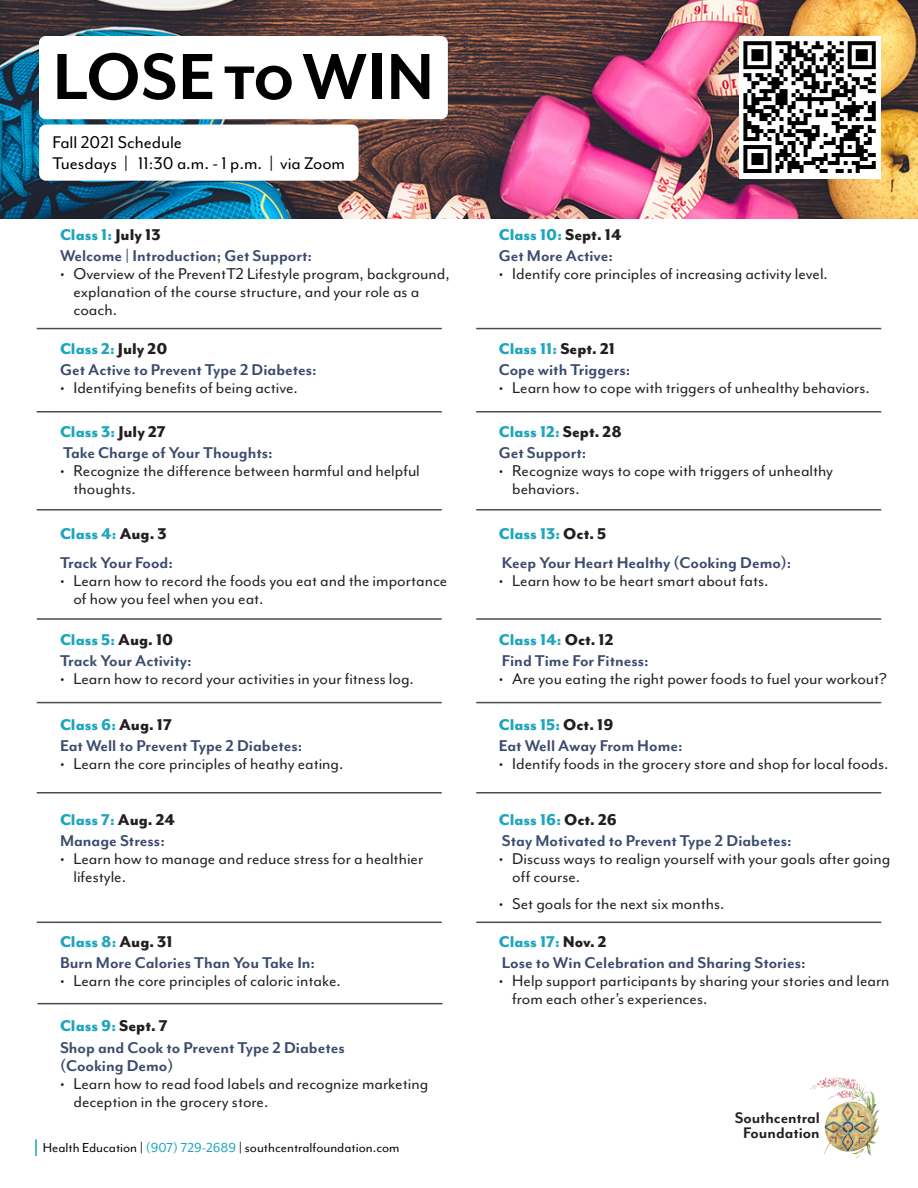
<style>
.page{position:relative;width:918px;height:1188px;background:#fff}
.page>*{position:absolute;margin:0;border:0;box-sizing:border-box;transform-origin:0 0}
.t1{font:700 75px "Mr Eaves Mod OT";color:#000}
.t2{font:19.5px/21px "Mr Eaves Mod OT";color:#000}
.t3{font:18px/18px "Mr Eaves Mod OT";color:#231f20}
.Date{font:700 18px "Mr Eaves Mod OT";color:#3b4c6d}
.Class{font:800 18px "Mr Eaves Mod OT";color:#1da6bc}
.t4{font:700 17.7px/14.9px "Mr Eaves Mod OT";letter-spacing:-.005em;color:#231f20;text-align:center}
.t5{font:15px "Mr Eaves Mod OT";color:#0e0607}
.s1{color:#231f20}
.s2{color:#1da6bc}
</style>
<div class="page">
<img style="left:0;top:0;width:918px;height:218px">
<div style="left:39px;top:36px;width:409px;height:83px;background:#fff;border-radius:7px"></div>
<svg style="left:35px;top:1139px;width:2px;height:17px"></svg>
<hr style="left:37px;top:328px;width:405px;height:1px;background:#4b4c4d">
<hr style="left:476px;top:328px;width:405px;height:1px;background:#4b4c4d">
<hr style="left:37px;top:411px;width:405px;height:1px;background:#4b4c4d">
<hr style="left:476px;top:411px;width:405px;height:1px;background:#4b4c4d">
<hr style="left:37px;top:509px;width:405px;height:2px;background:#4b4c4d">
<hr style="left:476px;top:509px;width:405px;height:2px;background:#4b4c4d">
<hr style="left:37px;top:618px;width:405px;height:2px;background:#4b4c4d">
<hr style="left:476px;top:618px;width:405px;height:2px;background:#4b4c4d">
<hr style="left:37px;top:702px;width:405px;height:1px;background:#4b4c4d">
<hr style="left:476px;top:702px;width:405px;height:1px;background:#4b4c4d">
<hr style="left:37px;top:792px;width:405px;height:2px;background:#4b4c4d">
<hr style="left:476px;top:792px;width:405px;height:2px;background:#4b4c4d">
<hr style="left:37px;top:922px;width:405px;height:1px;background:#4b4c4d">
<hr style="left:476px;top:922px;width:405px;height:1px;background:#4b4c4d">
<hr style="left:38px;top:1003px;width:404px;height:1px;background:#4b4c4d">
<svg style="left:826px;top:1076px;width:11px;height:10px"></svg>
<div style="left:39px;top:125px;width:320px;height:56px;background:#fff;border-radius:7px"></div>
<img style="left:739px;top:36px;width:141px;height:143px">
<p class="t1" style="left:52px;top:34px;width:383px">LOSEtoWIN</p>
<p class="t2" style="left:53px;top:131px;width:294px">Fall 2021 Schedule<br>Tuesdays | 11:30 a.m. - 1 p.m. | via Zoom</p>
<p class="Class" style="left:60px;top:224px;width:102px">Class 1: <span class="s1">July 13</span></p>
<p class="Class" style="left:499px;top:224px;width:125px">Class 10: <span class="s1">Sept. 14</span></p>
<p class="Date" style="left:60px;top:246px;width:254px">Welcome | Introduction; Get Support:</p>
<p class="t3" style="left:74px;top:265px;width:378px;text-indent:-14px">• Overview of the PreventT2 Lifestyle program, background, explanation of the course structure, and your role as a coach.</p>
<p class="Date" style="left:499px;top:246px;width:116px">Get More Active:</p>
<p class="t3" style="left:499px;top:265px;width:331px">• Identify core principles of increasing activity level.</p>
<p class="Class" style="left:60px;top:338px;width:109px">Class 2: <span class="s1">July 20</span></p>
<p class="Class" style="left:499px;top:338px;width:118px">Class 11: <span class="s1">Sept. 21</span></p>
<p class="Date" style="left:60px;top:359px;width:258px">Get Active to Prevent Type 2 Diabetes:</p>
<p class="t3" style="left:60px;top:378px;width:239px">• Identifying benefits of being active.</p>
<p class="Date" style="left:499px;top:359px;width:133px">Cope with Triggers:</p>
<p class="t3" style="left:499px;top:378px;width:373px">• Learn how to cope with triggers of unhealthy behaviors.</p>
<p class="Class" style="left:60px;top:421px;width:107px">Class 3: <span class="s1">July 27</span></p>
<p class="Class" style="left:499px;top:421px;width:125px">Class 12: <span class="s1">Sept. 28</span></p>
<p class="Date" style="left:63px;top:443px;width:211px">Take Charge of Your Thoughts:</p>
<p class="t3" style="left:74px;top:462px;width:348px;text-indent:-14px">• Recognize the difference between harmful and helpful thoughts.</p>
<p class="Date" style="left:499px;top:443px;width:89px">Get Support:</p>
<p class="t3" style="left:512px;top:462px;width:322px;text-indent:-14px">• Recognize ways to cope with triggers of unhealthy behaviors.</p>
<p class="Class" style="left:60px;top:523px;width:108px">Class 4: <span class="s1">Aug. 3</span></p>
<p class="Class" style="left:499px;top:523px;width:109px">Class 13: <span class="s1">Oct. 5</span></p>
<p class="Date" style="left:60px;top:553px;width:115px">Track Your Food:</p>
<p class="t3" style="left:74px;top:572px;width:375px;text-indent:-14px">• Learn how to record the foods you eat and the importance of how you feel when you eat.</p>
<p class="Date" style="left:502px;top:553px;width:291px">Keep Your Heart Healthy (Cooking Demo):</p>
<p class="t3" style="left:499px;top:572px;width:271px">• Learn how to be heart smart about fats.</p>
<p class="Class" style="left:60px;top:630px;width:115px">Class 5: <span class="s1">Aug. 10</span></p>
<p class="Class" style="left:499px;top:630px;width:116px">Class 14: <span class="s1">Oct. 12</span></p>
<p class="Date" style="left:60px;top:651px;width:133px">Track Your Activity:</p>
<p class="t3" style="left:60px;top:670px;width:355px">• Learn how to record your activities in your fitness log.</p>
<p class="Date" style="left:502px;top:651px;width:148px">Find Time For Fitness:</p>
<p class="t3" style="left:499px;top:670px;width:390px">• Are you eating the right power foods to fuel your workout?</p>
<p class="Class" style="left:60px;top:714px;width:114px">Class 6: <span class="s1">Aug. 17</span></p>
<p class="Class" style="left:499px;top:714px;width:116px">Class 15: <span class="s1">Oct. 19</span></p>
<p class="Date" style="left:60px;top:735px;width:244px">Eat Well to Prevent Type 2 Diabetes:</p>
<p class="t3" style="left:60px;top:754px;width:285px">• Learn the core principles of heathy eating.</p>
<p class="Date" style="left:499px;top:735px;width:185px">Eat Well Away From Home:</p>
<p class="t3" style="left:499px;top:754px;width:391px">• Identify foods in the grocery store and shop for local foods.</p>
<p class="Class" style="left:60px;top:809px;width:117px">Class 7: <span class="s1">Aug. 24</span></p>
<p class="Class" style="left:499px;top:809px;width:120px">Class 16: <span class="s1">Oct. 26</span></p>
<p class="Date" style="left:60px;top:830px;width:106px">Manage Stress:</p>
<p class="t3" style="left:74px;top:849px;width:351px;text-indent:-14px">• Learn how to manage and reduce stress for a healthier lifestyle.</p>
<p class="Date" style="left:502px;top:830px;width:291px">Stay Motivated to Prevent Type 2 Diabetes:</p>
<p class="t3" style="left:512px;top:849px;width:379px;text-indent:-14px">• Discuss ways to realign yourself with your goals after going off course.</p>
<p class="t3" style="left:499px;top:894px;width:227px">• Set goals for the next six months.</p>
<p class="Class" style="left:60px;top:931px;width:114px">Class 8: <span class="s1">Aug. 31</span></p>
<p class="Class" style="left:499px;top:931px;width:109px">Class 17: <span class="s1">Nov. 2</span></p>
<p class="Date" style="left:60px;top:952px;width:257px">Burn More Calories Than You Take In:</p>
<p class="t3" style="left:60px;top:971px;width:282px">• Learn the core principles of caloric intake.</p>
<p class="Date" style="left:502px;top:952px;width:305px">Lose to Win Celebration and Sharing Stories:</p>
<p class="t3" style="left:512px;top:971px;width:379px;text-indent:-14px">• Help support participants by sharing your stories and learn from each other’s experiences.</p>
<p class="Class" style="left:60px;top:1015px;width:109px">Class 9: <span class="s1">Sept. 7</span></p>
<p class="Date" style="left:60px;top:1037px;width:286px">Shop and Cook to Prevent Type 2 Diabetes</p>
<p class="Date" style="left:60px;top:1055px;width:115px">(Cooking Demo)</p>
<p class="t3" style="left:74px;top:1074px;width:356px;text-indent:-14px">• Learn how to read food labels and recognize marketing deception in the grocery store.</p>
<p class="t5" style="left:43px;top:1139px;width:358px">Health Education | <span class="s2">(907) 729-2689</span> | southcentralfoundation.com</p>
<p class="t4" style="left:735px;top:1111px;width:86px">Southcentral<br>Foundation</p>
</div>
